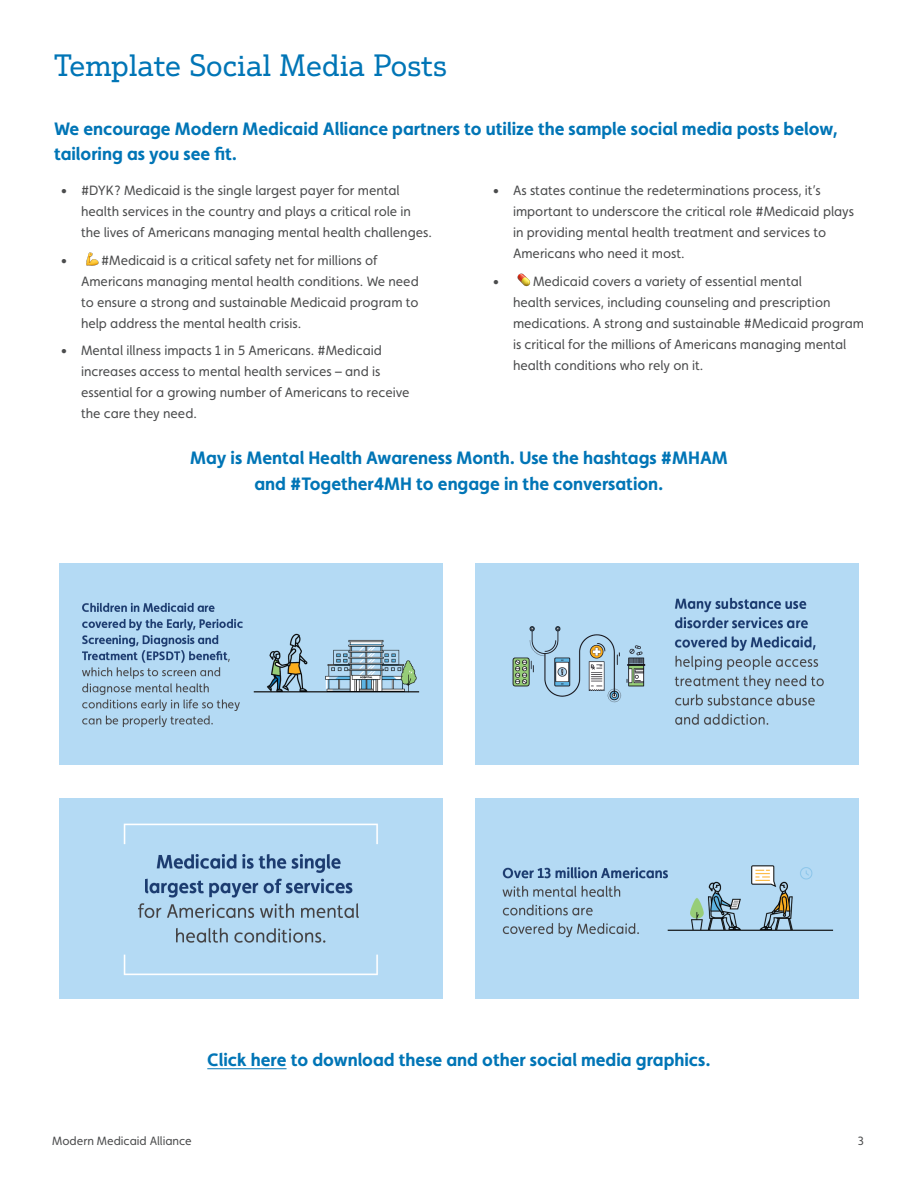
<style>
.page{position:relative;width:918px;height:1188px;background:#fff}
.page>*{position:absolute;margin:0;border:0;box-sizing:border-box;transform-origin:0 0}
.t1{font:30px "Justus Pro";color:#0075b6}
.Intro_paragraph{font:700 18px/25.5px "Faricy New";color:#0075b6}
.t2{font:13.5px/21px "Faricy New";color:#4b4c4d}
.t3{font:12px "Faricy New";color:#4b4c4d}
</style>
<div class="page">
<hr style="left:207px;top:1068px;width:80px;height:1px;background:#0075b6">
<img style="left:475px;top:798px;width:383px;height:201px">
<img style="left:59px;top:798px;width:384px;height:201px">
<img style="left:475px;top:564px;width:384px;height:200px">
<img style="left:59px;top:564px;width:384px;height:200px">
<p class="t1" style="left:54px;top:46px;width:395px">Template Social Media Posts</p>
<p class="Intro_paragraph" style="left:54px;top:116px;width:785px">We encourage Modern Medicaid Alliance partners to utilize the sample social media posts below, tailoring as you see fit.</p>
<p class="t2" style="left:81px;top:180px;width:352px;text-indent:-20px">• #DYK? Medicaid is the single largest payer for mental health services in the country and plays a critical role in the lives of Americans managing mental health challenges.</p>
<p class="t2" style="left:61px;top:249px;width:8px">•</p>
<p class="t2" style="left:81px;top:249px;width:339px;text-indent:20px">#Medicaid is a critical safety net for millions of Americans managing mental health conditions. We need to ensure a strong and sustainable Medicaid program to help address the mental health crisis.</p>
<p class="t2" style="left:81px;top:340px;width:330px;text-indent:-20px">• Mental illness impacts 1 in 5 Americans. #Medicaid increases access to mental health services – and is essential for a growing number of Americans to receive the care they need.</p>
<p class="t2" style="left:513px;top:180px;width:343px;text-indent:-20px">• As states continue the redeterminations process, it’s important to underscore the critical role #Medicaid plays in providing mental health treatment and services to Americans who need it most.</p>
<p class="t2" style="left:493px;top:270px;width:8px">•</p>
<p class="t2" style="left:513px;top:270px;width:353px;text-indent:20px">Medicaid covers a variety of essential mental<br>health services, including counseling and prescription medications. A strong and sustainable #Medicaid program is critical for the millions of Americans managing mental health conditions who rely on it.</p>
<p class="Intro_paragraph" style="left:190px;top:445px;width:539px;text-align:center">May is Mental Health Awareness Month. Use the hashtags #MHAM and #Together4MH to engage in the conversation.</p>
<p class="Intro_paragraph" style="left:207px;top:1047px;width:505px">Click here to download these and other social media graphics.</p>
<p class="t3" style="left:52px;top:1134px;width:141px">Modern Medicaid Alliance</p>
<p class="t3" style="left:858px;top:1134px;width:7px">3</p>
</div>
